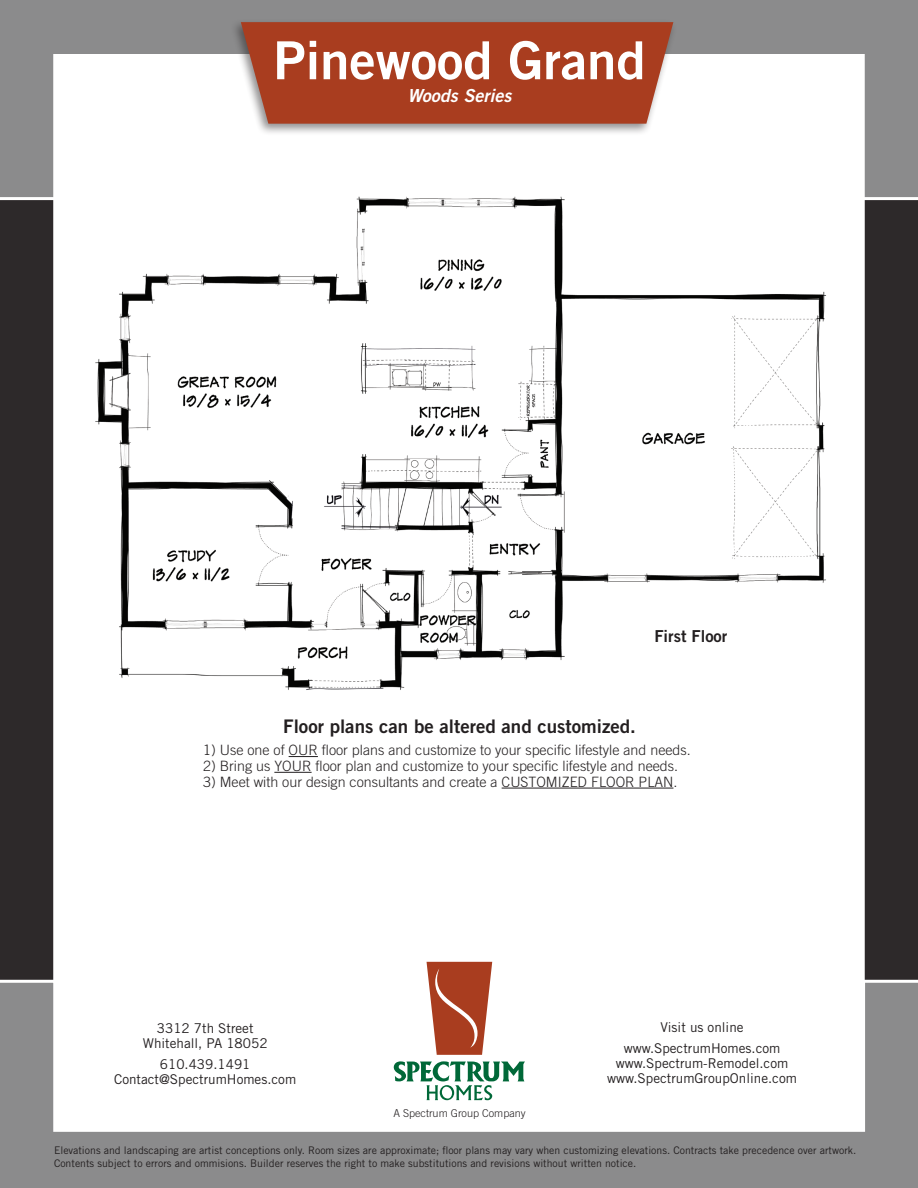
<style>
.page{position:relative;width:918px;height:1188px;background:#8b8b8c}
.page>*{position:absolute;margin:0;border:0;box-sizing:border-box;transform-origin:0 0}
.t1{font:52.5px "Trade Gothic Bold Two";color:#fff}
.t2{font:18.75px "Trade Gothic Bold Two";color:#231f20}
.t3{font:italic 18px "Trade Gothic Bold Two";color:#fff}
.t4{font:16.5px "Trade Gothic Bold Two";color:#231f20}
.t5{font:300 14.25px "Trade Gothic";color:#231f20}
.t6{font:13.5px/15px "Trade Gothic";color:#231f20;text-align:center}
.t7{font:300 10.8px "Trade Gothic";color:#231f20}
.t8{font:10.5px/12.6px "Trade Gothic";color:#231f20}
</style>
<div class="page">
<div style="left:0;top:198px;width:918px;height:784px;background:#2d292a"></div>
<div style="left:53px;top:982px;width:812px;height:150px;background:#fff;border:3px solid #fff"></div>
<div style="left:55px;top:56px;width:808px;height:925px;background:#fff"></div>
<hr style="left:0;top:197px;width:918px;height:3px;background:#fff">
<hr style="left:0;top:980px;width:918px;height:3px;background:#fff">
<svg style="left:427px;top:962px;width:65px;height:93px"></svg>
<svg style="left:394px;top:1061px;width:131px;height:39px"></svg>
<div style="left:230px;top:18px;width:447px;height:118px;background:#231f20;opacity:.5"></div>
<svg style="left:241px;top:22px;width:432px;height:102px;background:#ac472b"></svg>
<img style="left:95px;top:196px;width:731px;height:494px">
<svg style="left:289px;top:756px;width:29px;height:1px"></svg>
<hr style="left:274px;top:772px;width:38px;height:1px;background:#231f20">
<hr style="left:502px;top:788px;width:171px;height:1px;background:#231f20">
<h1 class="t1" style="left:274px;top:28px;width:373px">Pinewood Grand</h1>
<h3 class="t3" style="left:408px;top:84px;width:105px">Woods Series</h3>
<h3 class="t4" style="left:654px;top:626px;width:74px">First Floor</h3>
<h2 class="t2" style="left:283px;top:715px;width:354px">Floor plans can be altered and customized.</h2>
<h3 class="t5" style="left:203px;top:742px;width:489px">1) Use one of OUR floor plans and customize to your specific lifestyle and needs.</h3>
<h3 class="t5" style="left:203px;top:757px;width:477px">2) Bring us YOUR floor plan and customize to your specific lifestyle and needs.</h3>
<h3 class="t5" style="left:203px;top:773px;width:309px">3) Meet with our design consultants and create a cus</h3>
<h3 class="t5" style="left:529px;top:773px;width:72px">tom ized floor</h3>
<h3 class="t5" style="left:639px;top:773px;width:40px">plan.</h3>
<p class="t6" style="left:143px;top:1021px;width:126px">3312 7th Street<br>Whitehall, PA 18052</p>
<p class="t6" style="left:114px;top:1057px;width:184px">610.439.1491<br>Contact@SpectrumHomes.com</p>
<p class="t6" style="left:624px;top:1017px;width:158px;line-height:21px">Visit us online www.SpectrumHomes.com</p>
<p class="t6" style="left:607px;top:1056px;width:191px">www.Spectrum-Remodel.com www.SpectrumGroupOnline.com</p>
<p class="t7" style="left:393px;top:1106px;width:134px">A Spectrum Group Company</p>
<p class="t8" style="left:54px;top:1144px;width:804px">Elevations and landscaping are artist conceptions only. Room sizes are approximate; floor plans may vary when customizing elevations. Contracts take precedence over artwork.<br>Contents subject to errors and ommisions. Builder reserves the right to make substitutions and revisions without written notice.</p>
</div>
